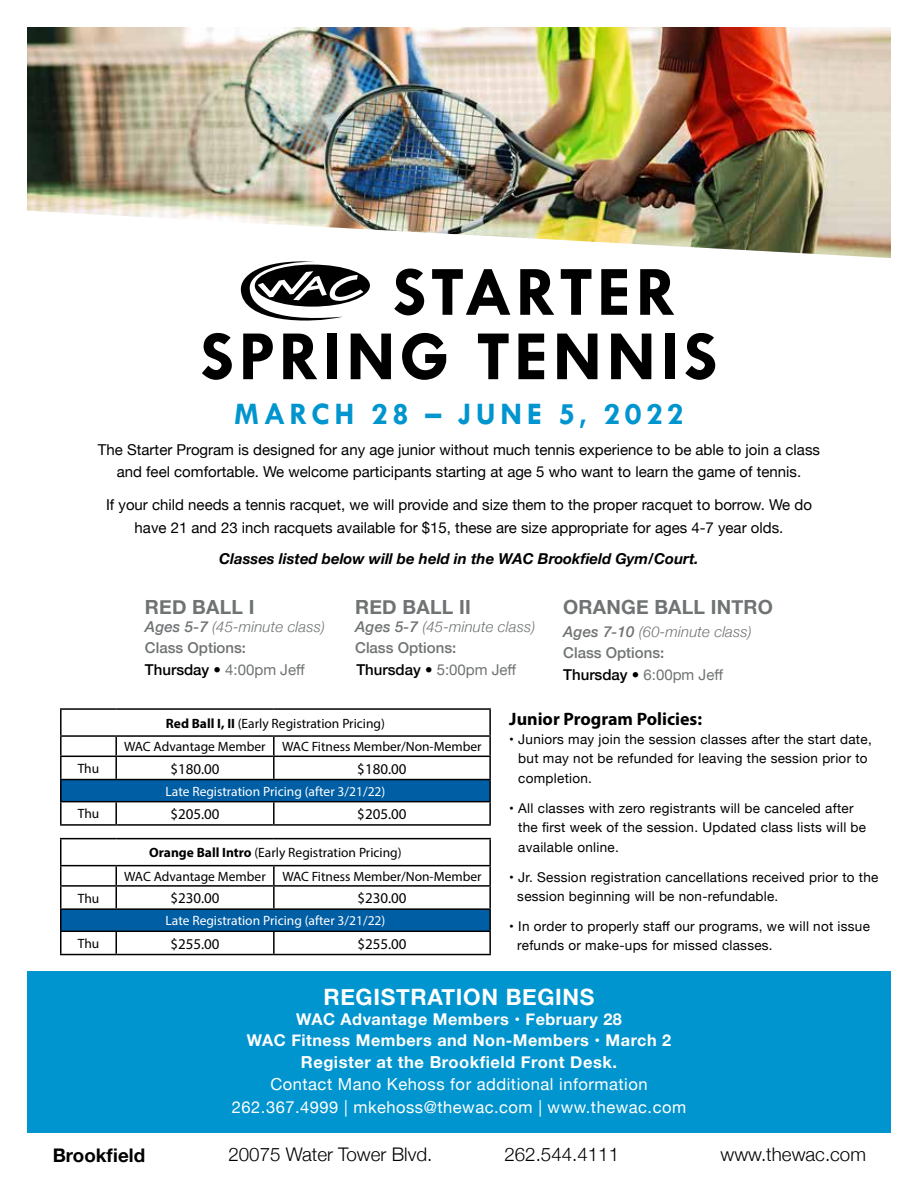
<style>
.page{position:relative;width:918px;height:1188px;background:#fff}
.page>*{position:absolute;margin:0;border:0;box-sizing:border-box;transform-origin:0 0}
.t1{font:700 71.25px "Tw Cen";letter-spacing:.055em;color:#000}
.t2{font:700 31.65px "Tw Cen";letter-spacing:.14em;color:#0095cf}
.t3{font:700 22.5px "Helvetica Neue";letter-spacing:.03em;color:#fff}
.t4{font:700 19.5px "Helvetica Neue";letter-spacing:.01em;color:#707374}
.t5{font:300 18.75px "Helvetica Neue";color:#000}
.t6{font:700 18.75px "Helvetica Neue";color:#000}
.t7{font:700 18px "Myriad Pro";color:#000}
.t8{font:16.5px/22px "Helvetica Neue";letter-spacing:.03em;color:#fff;text-align:center}
.t9{font:700 16.5px "Helvetica Neue";letter-spacing:.03em;color:#fff}
.t10{font:700 16.2px/21.1px "Helvetica Neue";letter-spacing:.03em;color:#fff;text-align:center}
.t11{font:15px/22.5px "Helvetica Neue";color:#000;text-align:center}
.t12{font:italic 300 15px/21.3px "Helvetica Neue";letter-spacing:.01em;color:#707374}
.t13{font:italic 700 15px "Helvetica Neue";color:#000}
.t14{font:15px "Myriad Pro";color:#000}
.t15{font:15px "Helvetica Neue";color:#707374}
.t16{font:500 15px "Helvetica Neue";color:#707374}
.t17{font:13.5px/19.5px "Helvetica Neue";letter-spacing:.02em;color:#000}
.t18{font:13.5px/23.7px "Myriad Pro";color:#000}
.t19{font:13.5px "Myriad Pro";color:#fff}
.s1{font-weight:500}
.s2{font-weight:500;color:#000}
.s3{font-weight:500;font-style:normal}
.s4{font-weight:500;font-style:normal;color:#000}
.s5{font-weight:400;font-style:normal}
.s6{font-weight:700}
</style>
<div class="page">
<img style="left:27px;top:27px;width:864px;height:231px">
<div style="left:27px;top:971px;width:864px;height:162px;background:#0095cf"></div>
<div style="left:61px;top:780px;width:429px;height:22px;background:#005ea5"></div>
<hr style="left:60px;top:708px;width:56px;height:2px;background:#000">
<hr style="left:60px;top:710px;width:2px;height:25px;background:#000">
<hr style="left:116px;top:708px;width:158px;height:2px;background:#000">
<hr style="left:274px;top:708px;width:217px;height:2px;background:#000">
<hr style="left:489px;top:710px;width:2px;height:25px;background:#000">
<hr style="left:60px;top:735px;width:56px;height:2px;background:#000">
<svg style="left:60px;top:737px;width:2px;height:19px"></svg>
<hr style="left:116px;top:735px;width:158px;height:2px;background:#000">
<svg style="left:115px;top:737px;width:2px;height:19px"></svg>
<hr style="left:274px;top:735px;width:217px;height:2px;background:#000">
<svg style="left:273px;top:737px;width:2px;height:19px"></svg>
<svg style="left:489px;top:737px;width:2px;height:19px"></svg>
<hr style="left:60px;top:756px;width:56px;height:1px;background:#000">
<hr style="left:60px;top:757px;width:2px;height:22px;background:#000">
<hr style="left:116px;top:756px;width:158px;height:1px;background:#000">
<hr style="left:115px;top:757px;width:2px;height:22px;background:#000">
<hr style="left:274px;top:756px;width:217px;height:1px;background:#000">
<hr style="left:273px;top:757px;width:2px;height:22px;background:#000">
<hr style="left:489px;top:757px;width:2px;height:22px;background:#000">
<hr style="left:60px;top:779px;width:56px;height:1px;background:#000">
<hr style="left:60px;top:780px;width:2px;height:21px;background:#000">
<hr style="left:116px;top:779px;width:158px;height:1px;background:#000">
<hr style="left:274px;top:779px;width:217px;height:1px;background:#000">
<hr style="left:489px;top:780px;width:2px;height:21px;background:#000">
<hr style="left:60px;top:801px;width:56px;height:1px;background:#000">
<hr style="left:60px;top:802px;width:2px;height:22px;background:#000">
<hr style="left:116px;top:801px;width:158px;height:1px;background:#000">
<hr style="left:115px;top:802px;width:2px;height:22px;background:#000">
<hr style="left:274px;top:801px;width:217px;height:1px;background:#000">
<hr style="left:273px;top:802px;width:2px;height:22px;background:#000">
<hr style="left:489px;top:802px;width:2px;height:22px;background:#000">
<hr style="left:60px;top:824px;width:56px;height:2px;background:#000">
<hr style="left:116px;top:824px;width:158px;height:2px;background:#000">
<hr style="left:274px;top:824px;width:217px;height:2px;background:#000">
<div style="left:61px;top:909px;width:429px;height:22px;background:#005ea5"></div>
<hr style="left:60px;top:838px;width:56px;height:1px;background:#000">
<hr style="left:60px;top:839px;width:2px;height:26px;background:#000">
<hr style="left:116px;top:838px;width:158px;height:1px;background:#000">
<hr style="left:274px;top:838px;width:217px;height:1px;background:#000">
<hr style="left:489px;top:839px;width:2px;height:26px;background:#000">
<hr style="left:60px;top:865px;width:56px;height:1px;background:#000">
<svg style="left:60px;top:866px;width:2px;height:19px"></svg>
<hr style="left:116px;top:865px;width:158px;height:1px;background:#000">
<hr style="left:274px;top:865px;width:217px;height:1px;background:#000">
<svg style="left:273px;top:866px;width:2px;height:19px"></svg>
<svg style="left:489px;top:866px;width:2px;height:19px"></svg>
<hr style="left:60px;top:885px;width:56px;height:2px;background:#000">
<hr style="left:60px;top:887px;width:2px;height:21px;background:#000">
<hr style="left:116px;top:885px;width:158px;height:2px;background:#000">
<svg style="left:116px;top:866px;width:1px;height:42px"></svg>
<hr style="left:274px;top:885px;width:217px;height:2px;background:#000">
<hr style="left:273px;top:887px;width:2px;height:21px;background:#000">
<hr style="left:489px;top:887px;width:2px;height:21px;background:#000">
<hr style="left:60px;top:908px;width:56px;height:2px;background:#000">
<hr style="left:60px;top:910px;width:2px;height:21px;background:#000">
<hr style="left:116px;top:908px;width:158px;height:2px;background:#000">
<hr style="left:274px;top:908px;width:217px;height:2px;background:#000">
<hr style="left:489px;top:910px;width:2px;height:21px;background:#000">
<hr style="left:60px;top:931px;width:56px;height:1px;background:#000">
<hr style="left:60px;top:932px;width:2px;height:22px;background:#000">
<hr style="left:116px;top:931px;width:158px;height:1px;background:#000">
<svg style="left:116px;top:932px;width:1px;height:22px"></svg>
<hr style="left:274px;top:931px;width:217px;height:1px;background:#000">
<hr style="left:273px;top:932px;width:2px;height:22px;background:#000">
<hr style="left:489px;top:932px;width:2px;height:22px;background:#000">
<hr style="left:60px;top:954px;width:56px;height:1px;background:#000">
<hr style="left:116px;top:954px;width:158px;height:1px;background:#000">
<hr style="left:274px;top:954px;width:217px;height:1px;background:#000">
<svg style="left:240px;top:261px;width:130px;height:60px"></svg>
<h1 class="t1" style="left:393px;top:249px;width:286px">STARTER</h1>
<h1 class="t1" style="left:200px;top:314px;width:519px">SPRING TENNIS</h1>
<h2 class="t2" style="left:234px;top:395px;width:451px">MARCH 28 – JUNE 5, 2022</h2>
<p class="t11" style="left:98px;top:439px;width:724px">The Starter Program is designed for any age junior without much tennis experience to be able to join a class and feel comfortable. We welcome participants starting at age 5 who want to learn the game of tennis.</p>
<p class="t11" style="left:106px;top:495px;width:707px">If your child needs a tennis racquet, we will provide and size them to the proper racquet to borrow. We do have 21 and 23 inch racquets available for $15, these are size appropriate for ages 4-7 year olds.</p>
<p class="t13" style="left:219px;top:547px;width:481px">Classes listed below will be held in the WAC Brookfield Gym/Court.</p>
<h3 class="t4" style="left:145px;top:592px;width:111px">RED BALL I</h3>
<p class="t12" style="left:145px;top:615px;width:182px"><span class="s1">Ages 5-7</span> (45-minute class)</p>
<p class="t15" style="left:145px;top:659px;width:161px"><span class="s2">Thursday •</span> 4:00pm Jeff</p>
<p class="t16" style="left:145px;top:636px;width:103px">Class Options:</p>
<h3 class="t4" style="left:355px;top:592px;width:117px">RED BALL II</h3>
<p class="t12" style="left:355px;top:615px;width:182px"><span class="s1">Ages 5-7</span> (45-minute class)<br><span class="s3">Class Options:<br></span><span class="s4">Thursday •</span> <span class="s5">5:00pm Jeff</span></p>
<h3 class="t4" style="left:563px;top:592px;width:211px">ORANGE BALL INTRO</h3>
<p class="t12" style="left:563px;top:620px;width:190px"><span class="s1">Ages 7-10</span> (60-minute class)</p>
<p class="t15" style="left:563px;top:664px;width:161px"><span class="s2">Thursday •</span> 6:00pm Jeff</p>
<p class="t16" style="left:563px;top:641px;width:103px">Class Options:</p>
<p class="t18" style="left:124px;top:711px;width:359px;text-indent:42px"><span class="s6">Red Ball I, II</span> (Early Registration Pricing)<br>WAC Advantage Member WAC Fitness Member/Non-Member</p>
<p class="t18" style="left:78px;top:756px;width:23px">Thu</p>
<p class="t14" style="left:170px;top:759px;width:51px">$180.00</p>
<p class="t14" style="left:357px;top:759px;width:51px">$180.00</p>
<p class="t19" style="left:166px;top:783px;width:221px">Late Registration Pricing (after 3/21/22)</p>
<p class="t18" style="left:78px;top:802px;width:23px">Thu</p>
<p class="t14" style="left:170px;top:805px;width:51px">$205.00</p>
<p class="t14" style="left:357px;top:805px;width:51px">$205.00</p>
<p class="t18" style="left:124px;top:841px;width:359px;text-indent:25px"><span class="s6">Orange Ball Intro</span> (Early Registration Pricing)<br>WAC Advantage Member WAC Fitness Member/Non-Member</p>
<p class="t18" style="left:78px;top:886px;width:23px">Thu</p>
<p class="t14" style="left:170px;top:889px;width:51px">$230.00</p>
<p class="t14" style="left:357px;top:889px;width:51px">$230.00</p>
<p class="t19" style="left:166px;top:912px;width:221px">Late Registration Pricing (after 3/21/22)</p>
<p class="t18" style="left:78px;top:931px;width:23px">Thu</p>
<p class="t14" style="left:170px;top:934px;width:51px">$255.00</p>
<p class="t14" style="left:357px;top:934px;width:51px">$255.00</p>
<h3 class="t7" style="left:509px;top:707px;width:194px">Junior Program Policies:</h3>
<p class="t17" style="left:518px;top:730px;width:355px;text-indent:-9px">• Juniors may join the session classes after the start date, but may not be refunded for leaving the session prior to completion.</p>
<p class="t17" style="left:518px;top:799px;width:349px;text-indent:-9px">• All classes with zero registrants will be canceled after the first week of the session. Updated class lists will be available online.</p>
<p class="t17" style="left:517px;top:868px;width:363px;text-indent:-8px">• Jr. Session registration cancellations received prior to the session beginning will be non-refundable.</p>
<p class="t17" style="left:517px;top:917px;width:354px;text-indent:-8px">• In order to properly staff our programs, we will not issue refunds or make-ups for missed classes.</p>
<h3 class="t3" style="left:323px;top:979px;width:273px">REGISTRATION BEGINS</h3>
<p class="t10" style="left:247px;top:1009px;width:426px">WAC Advantage Members • February 28<br>WAC Fitness Members and Non-Members • March 2</p>
<p class="t9" style="left:301px;top:1050px;width:318px">Register at the Brookfield Front Desk.</p>
<p class="t8" style="left:232px;top:1075px;width:456px">Contact Mano Kehoss for additional information<br>262.367.4999 | mkehoss@thewac.com | www.thewac.com</p>
<h3 class="t6" style="left:53px;top:1140px;width:94px">Brookfield</h3>
<h3 class="t5" style="left:228px;top:1140px;width:205px">20075 Water Tower Blvd.</h3>
<h3 class="t5" style="left:504px;top:1140px;width:116px">262.544.4111</h3>
<h3 class="t5" style="left:720px;top:1140px;width:147px">www.thewac.com</h3>
</div>
